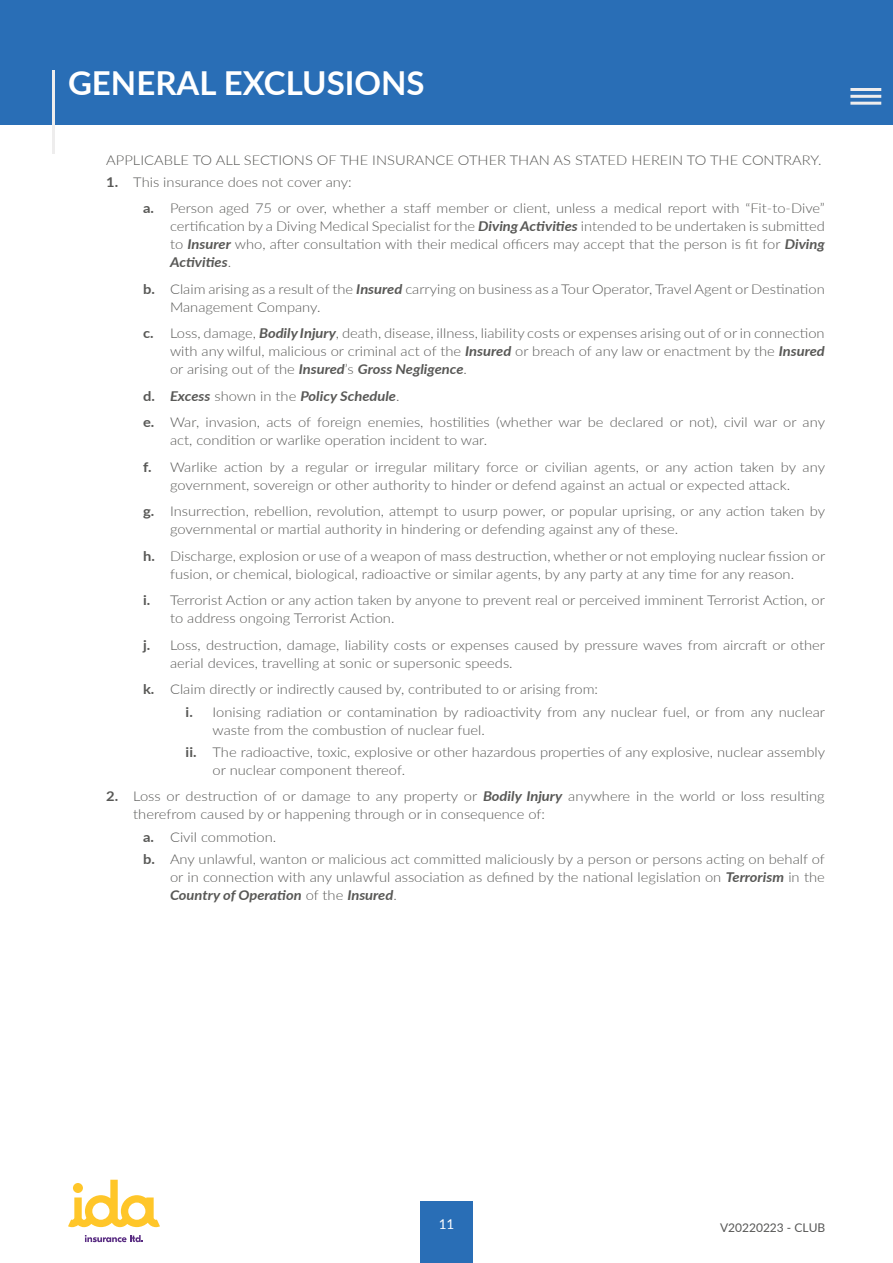
<style>
.page{position:relative;width:893px;height:1263px;background:#fff}
.page>*{position:absolute;margin:0;border:0;box-sizing:border-box;transform-origin:0 0}
.t1{font:700 33px "Lato";color:#fff}
.t2{font:300 13.5px/18px "Lato";color:#585856;scale:1.09 1}
.t3{font:13.5px "Lato";color:#fff}
.t4{font:12px "Lato";color:#575756}
.s1{font-weight:700}
.s2{font-weight:700;font-style:italic}
</style>
<div class="page">
<div style="left:420px;top:1201px;width:52px;height:62px;background:#296eb6"></div>
<svg style="left:68px;top:1180px;width:92px;height:47px"></svg>
<svg style="left:85px;top:1235px;width:58px;height:7px"></svg>
<div style="left:0;top:0;width:893px;height:124px;background:#296eb6"></div>
<hr style="left:52px;top:71px;width:3px;height:83px;background:#eeeded">
<hr style="left:850px;top:88px;width:31px;height:3px;background:#eeeded">
<hr style="left:850px;top:95px;width:31px;height:3px;background:#eeeded">
<hr style="left:850px;top:102px;width:31px;height:3px;background:#eeeded">
<h1 class="t1" style="left:68px;top:58px;width:358px">GENERAL EXCLUSIONS</h1>
<p class="t2" style="left:106px;top:150px;width:658px">APPLICABLE TO ALL SECTIONS OF THE INSURANCE OTHER THAN AS STATED HEREIN TO THE CONTRARY.</p>
<p class="t2" style="left:143px;top:168px;width:627px;line-height:26.5px;text-indent:-37px"><span class="s1">1.</span> This insurance does not cover any:<br><span class="s1">a.</span> Person aged 75 or over, whether a staff member or client, unless a medical report with “Fit-to-Dive”</p>
<p class="t2" style="left:170px;top:217px;width:602px;text-align:justify">certification by a Diving Medical Specialist for the <span class="s2">Diving Activities</span> intended to be undertaken is submitted to <span class="s2">Insurer</span> who, after consultation with their medical officers may accept that the person is fit for <span class="s2">Diving Activities</span>.</p>
<p class="t2" style="left:170px;top:279px;width:602px;text-indent:-27px"><span class="s1">b.</span> Claim arising as a result of the <span class="s2">Insured</span> carrying on business as a Tour Operator, Travel Agent or Destination<br>Management Company.</p>
<p class="t2" style="left:170px;top:324px;width:602px;text-align:justify;text-indent:-27px"><span class="s1">c.</span> Loss, damage, <span class="s2">Bodily Injury</span>, death, disease, illness, liability costs or expenses arising out of or in connection with any wilful, malicious or criminal act of the <span class="s2">Insured</span> or breach of any law or enactment by the <span class="s2">Insured </span>or arising out of the <span class="s2">Insured</span>’s <span class="s2">Gross Negligence</span>.</p>
<p class="t2" style="left:143px;top:382px;width:627px;line-height:26.5px"><span class="s1">d.</span> <span class="s2">Excess</span> shown in the <span class="s2">Policy Schedule</span>.<br><span class="s1">e.</span> War, invasion, acts of foreign enemies, hostilities (whether war be declared or not), civil war or any</p>
<p class="t2" style="left:143px;top:427px;width:627px;line-height:26.5px;text-indent:27px">act, condition or warlike operation incident to war.<br><span class="s1">f.</span> Warlike action by a regular or irregular military force or civilian agents, or any action taken by any</p>
<p class="t2" style="left:143px;top:471px;width:627px;line-height:26.5px;text-align:center">government, sovereign or other authority to hinder or defend against an actual or expected attack.<br><span class="s1">g.</span> Insurrection, rebellion, revolution, attempt to usurp power, or popular uprising, or any action taken by</p>
<p class="t2" style="left:143px;top:516px;width:627px;line-height:26.5px;text-indent:27px">governmental or martial authority in hindering or defending against any of these.<br><span class="s1">h.</span> Discharge, explosion or use of a weapon of mass destruction, whether or not employing nuclear fission or</p>
<p class="t2" style="left:143px;top:560px;width:627px;line-height:26.5px;text-align:center">fusion, or chemical, biological, radioactive or similar agents, by any party at any time for any reason.<br><span class="s1">i.</span> Terrorist Action or any action taken by anyone to prevent real or perceived imminent Terrorist Action, or</p>
<p class="t2" style="left:143px;top:605px;width:627px;line-height:26.5px;text-indent:27px">to address ongoing Terrorist Action.<br><span class="s1">j.</span> Loss, destruction, damage, liability costs or expenses caused by pressure waves from aircraft or other</p>
<p class="t2" style="left:143px;top:649px;width:419px;line-height:26.5px;text-indent:27px">aerial devices, travelling at sonic or supersonic speeds.<br><span class="s1">k.</span> Claim directly or indirectly caused by, contributed to or arising from:</p>
<p class="t2" style="left:213px;top:702px;width:563px;text-indent:-27px"><span class="s1">i.</span> Ionising radiation or contamination by radioactivity from any nuclear fuel, or from any nuclear waste from the combustion of nuclear fuel.</p>
<p class="t2" style="left:213px;top:742px;width:563px;text-indent:-27px"><span class="s1">ii.</span> The radioactive, toxic, explosive or other hazardous properties of any explosive, nuclear assembly or nuclear component thereof.</p>
<p class="t2" style="left:133px;top:787px;width:636px;text-indent:-27px"><span class="s1">2.</span> Loss or destruction of or damage to any property or <span class="s2">Bodily Injury</span> anywhere in the world or loss resulting therefrom caused by or happening through or in consequence of:</p>
<p class="t2" style="left:143px;top:825px;width:627px;line-height:22.2px"><span class="s1">a.</span> Civil commotion.<br><span class="s1">b.</span> Any unlawful, wanton or malicious act committed maliciously by a person or persons acting on behalf of</p>
<p class="t2" style="left:170px;top:867px;width:602px">or in connection with any unlawful association as defined by the national legislation on <span class="s2">Terrorism</span> in the<br><span class="s2">Country of Operation</span> of the <span class="s2">Insured</span>.</p>
<p class="t3" style="left:439px;top:1214px;width:17px">11</p>
<p class="t4" style="left:720px;top:1219px;width:107px">V20220223 - CLUB</p>
</div>
